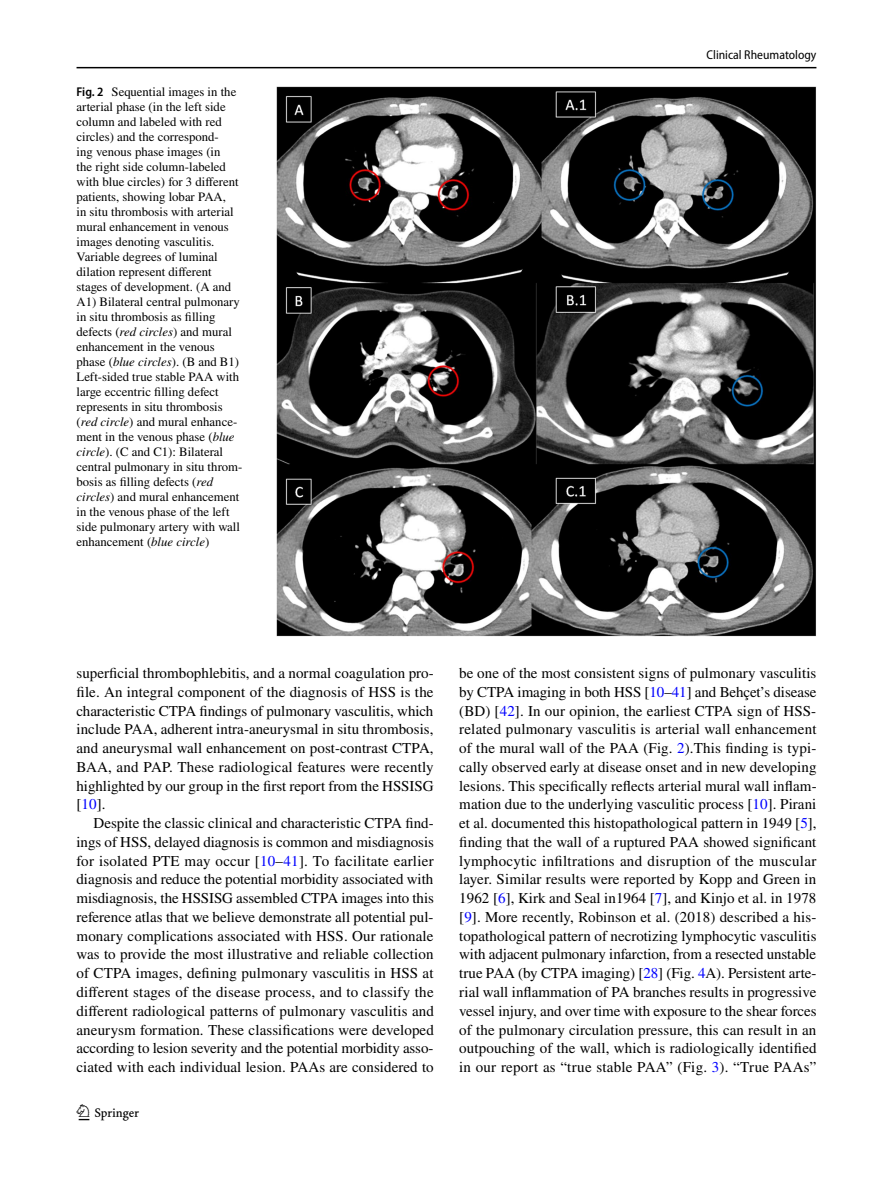
<style>
.page{position:relative;width:893px;height:1187px;background:#fff}
.page>*{position:absolute;margin:0;border:0;box-sizing:border-box;transform-origin:0 0}
.t1{font:22.5px "Springnew Regular 2";color:#000}
.t2{font:15px/18.8px "STIX";letter-spacing:.005em;color:#000;text-align:justify}
.t3{font:12.75px/15px "STIX";color:#000}
.t4{font:semi-condensed 12.75px "Myriad Pro";color:#000}
.s1{font-family:"Myriad Pro";font-weight:600;font-stretch:semi-condensed}
.s2{font-style:italic}
.s3{color:#00f}
</style>
<div class="page">
<hr style="left:77px;top:67px;width:739px;height:1px;background:#000">
<img style="left:276px;top:87px;width:540px;height:549px">
<p class="t3" style="left:77px;top:85px;width:167px"><span class="s1">Fig. 2</span> Sequential images in the arterial phase (in the left side column and labeled with red circles) and the correspond-<br>ing venous phase images (in<br>the right side column-labeled with blue circles) for 3 different patients, showing lobar PAA,<br>in situ thrombosis with arterial mural enhancement in venous images denoting vasculitis.<br>Variable degrees of luminal dilation represent different stages of development. (A and<br>A1) Bilateral central pulmonary in situ thrombosis as filling defects (<span class="s2">red circles</span>) and mural enhancement in the venous phase (<span class="s2">blue circles</span>). (B and B1)<br>Left-sided true stable PAA with large eccentric filling defect represents in situ thrombosis (<span class="s2">red circle</span>) and mural enhance&shy;ment in the venous phase (<span class="s2">blue circle</span>). (C and C1): Bilateral central pulmonary in situ throm&shy;bosis as filling defects (<span class="s2">red circles</span>) and mural enhancement in the venous phase of the left side pulmonary artery with wall enhancement (<span class="s2">blue circle</span>)</p>
<p class="t4" style="left:707px;top:48px;width:111px">Clinical Rheumatology</p>
<p class="t2" style="left:77px;top:664px;width:359px">superficial thrombophlebitis, and a normal coagulation pro&shy;file. An integral component of the diagnosis of HSS is the characteristic CTPA findings of pulmonary vasculitis, which include PAA, adherent intra-aneurysmal in situ thrombosis, and aneurysmal wall enhancement on post-contrast CTPA, BAA, and PAP. These radiological features were recently highlighted by our group in the first report from the HSSISG [<span class="s3">10</span>].</p>
<p class="t2" style="left:77px;top:814px;width:359px;text-indent:17px">Despite the classic clinical and characteristic CTPA find&shy;ings of HSS, delayed diagnosis is common and misdiagnosis for isolated PTE may occur [<span class="s3">10</span>–<span class="s3">41</span>]. To facilitate earlier diagnosis and reduce the potential morbidity associated with misdiagnosis, the HSSISG assembled CTPA images into this reference atlas that we believe demonstrate all potential pul&shy;monary complications associated with HSS. Our rationale was to provide the most illustrative and reliable collection of CTPA images, defining pulmonary vasculitis in HSS at different stages of the disease process, and to classify the different radiological patterns of pulmonary vasculitis and aneurysm formation. These classifications were developed according to lesion severity and the potential morbidity asso&shy;ciated with each individual lesion. PAAs are considered to</p>
<h1 class="t1" style="left:79px;top:1104px;width:62px">1 3</h1>
<p class="t2" style="left:459px;top:664px;width:359px">be one of the most consistent signs of pulmonary vasculitis by CTPA imaging in both HSS [<span class="s3">10</span>–<span class="s3">41</span>] and Behçet’s disease (BD) [<span class="s3">42</span>]. In our opinion, the earliest CTPA sign of HSS&shy;related pulmonary vasculitis is arterial wall enhancement of the mural wall of the PAA (Fig. <span class="s3">2</span>).This finding is typi&shy;cally observed early at disease onset and in new developing lesions. This specifically reflects arterial mural wall inflam&shy;mation due to the underlying vasculitic process [<span class="s3">10</span>]. Pirani et al. documented this histopathological pattern in 1949 [<span class="s3">5</span>], finding that the wall of a ruptured PAA showed significant lymphocytic infiltrations and disruption of the muscular layer. Similar results were reported by Kopp and Green in 1962 [<span class="s3">6</span>], Kirk and Seal in1964 [<span class="s3">7</span>], and Kinjo et al. in 1978 [<span class="s3">9</span>]. More recently, Robinson et al. (2018) described a his&shy;topathological pattern of necrotizing lymphocytic vasculitis with adjacent pulmonary infarction, from a resected unstable true PAA (by CTPA imaging) [<span class="s3">28</span>] (Fig. <span class="s3">4</span>A). Persistent arte&shy;rial wall inflammation of PA branches results in progressive vessel injury, and over time with exposure to the shear forces of the pulmonary circulation pressure, this can result in an outpouching of the wall, which is radiologically identified in our report as “true stable PAA” (Fig. <span class="s3">3</span>). “True PAAs”</p>
</div>
